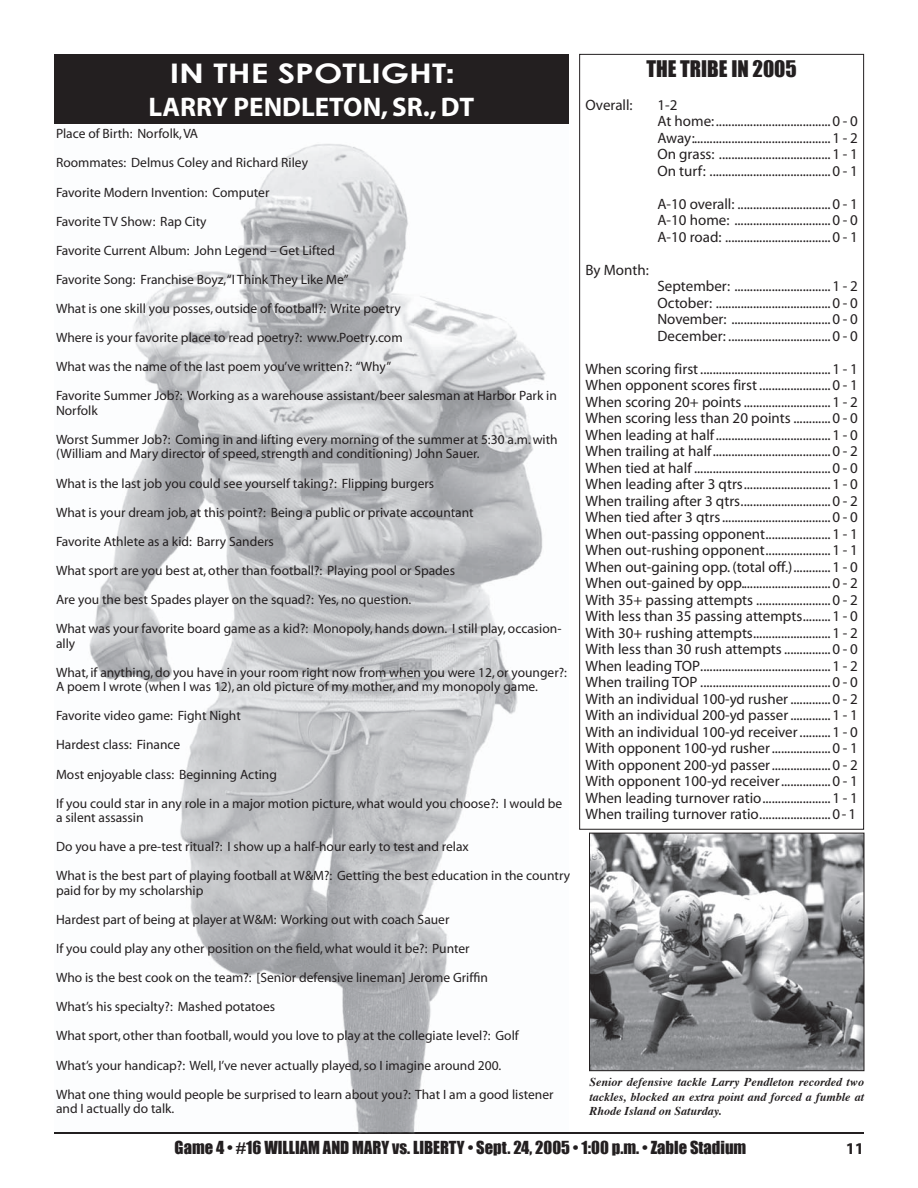
<style>
.page{position:relative;width:918px;height:1188px;background:#fff}
.page>*{position:absolute;margin:0;border:0;box-sizing:border-box;transform-origin:0 0}
.t1{font:700 27px "Myriad";color:#fff}
.t2{font:700 27px "Century Gothic";color:#fff;scale:1.25 1}
.t3{font:21px "Impact";color:#231f20}
.t4{font:16.5px "Impact";color:#231f20}
.t5{font:700 16.5px "Myriad";color:#231f20}
.t6{font:15px/16.5px "Myriad";color:#231f20;text-align:justify}
.t7{font:13.5px/29.1px "Myriad";color:#231f20}
.t8{font:italic 700 12px/14.4px "Times";color:#231f20;text-align:justify}
.s1{font-family:"Impact";font-weight:400}
</style>
<div class="page">
<hr style="left:54px;top:1133px;width:810px;height:1px;background:#231f20">
<img style="left:54px;top:143px;width:515px;height:991px">
<div style="left:54px;top:54px;width:515px;height:70px;background:#231f20"></div>
<img style="left:591px;top:835px;width:271px;height:234px">
<div style="left:589px;top:833px;width:275px;height:238px;border:1px solid #231f20"></div>
<h1 class="t2" style="left:170px;top:57px;width:228px">IN THE SPOTLIGHT<span class="s1">:</span></h1>
<h1 class="t1" style="left:149px;top:93px;width:327px">LARRY PENDLETON, SR., DT</h1>
<p class="t7" style="left:56px;top:120px;width:502px">Place of Birth: Norfolk, VA<br>Roommates: Delmus Coley and Richard Riley<br>Favorite Modern Invention: Computer<br>Favorite TV Show: Rap City<br>Favorite Current Album: John Legend – Get Lifted<br>Favorite Song: Franchise Boyz, “I Think They Like Me”<br>What is one skill you posses, outside of football?: Write poetry<br>Where is your favorite place to read poetry?: www.Poetry.com<br>What was the name of the last poem you’ve written?: “Why”<br>Favorite Summer Job?: Working as a warehouse assistant/beer salesman at Harbor Park in</p>
<p class="t7" style="left:56px;top:396px;width:503px">Norfolk<br>Worst Summer Job?: Coming in and lifting every morning of the summer at 5:30 a.m. with</p>
<p class="t7" style="left:56px;top:440px;width:507px">(William and Mary director of speed, strength and conditioning) John Sauer.<br>What is the last job you could see yourself taking?: Flipping burgers<br>What is your dream job, at this point?: Being a public or private accountant<br>Favorite Athlete as a kid: Barry Sanders<br>What sport are you best at, other than football?: Playing pool or Spades<br>Are you the best Spades player on the squad?: Yes, no question.<br>What was your favorite board game as a kid?: Monopoly, hands down. I still play, occasion-</p>
<p class="t7" style="left:56px;top:629px;width:513px">ally<br>What, if anything, do you have in your room right now from when you were 12, or younger?:</p>
<p class="t7" style="left:56px;top:673px;width:508px">A poem I wrote (when I was 12), an old picture of my mother, and my monopoly game.<br>Favorite video game: Fight Night<br>Hardest class: Finance<br>Most enjoyable class: Beginning Acting<br>If you could star in any role in a major motion picture, what would you choose?: I would be</p>
<p class="t7" style="left:56px;top:804px;width:516px">a silent assassin<br>Do you have a pre-test ritual?: I show up a half-hour early to test and relax<br>What is the best part of playing football at W&amp;M?: Getting the best education in the country</p>
<p class="t7" style="left:56px;top:876px;width:499px">paid for by my scholarship<br>Hardest part of being at player at W&amp;M: Working out with coach Sauer<br>If you could play any other position on the field, what would it be?: Punter<br>Who is the best cook on the team?: [Senior defensive lineman] Jerome Griffin<br>What’s his specialty?: Mashed potatoes<br>What sport, other than football, would you love to play at the collegiate level?: Golf What’s your handicap?: Well, I’ve never actually played, so I imagine around 200.<br>What one thing would people be surprised to learn about you?: That I am a good listener</p>
<p class="t7" style="left:56px;top:1095px;width:120px">and I actually do talk.</p>
<h2 class="t3" style="left:646px;top:56px;width:152px">THE TRIBE IN 2005</h2>
<p class="t6" style="left:585px;top:97px;width:49px">Overall:</p>
<p class="t6" style="left:657px;top:97px;width:202px;text-align:left">1-2<br>At home: .....................................0 - 0<br>Away: ............................................1 - 2<br>On grass: ....................................1 - 1<br>On turf: .......................................0 - 1</p>
<p class="t6" style="left:657px;top:196px;width:202px">A-10 overall: ..............................0 - 1<br>A-10 home: ...............................0 - 0<br>A-10 road: ..................................0 - 1</p>
<p class="t6" style="left:585px;top:262px;width:65px">By Month:</p>
<p class="t6" style="left:657px;top:279px;width:202px">September: ...............................1 - 2<br>October: .....................................0 - 0<br>November: ................................0 - 0<br>December: .................................0 - 0</p>
<p class="t6" style="left:585px;top:361px;width:274px">When scoring first ..........................................1 - 1<br>When opponent scores first .......................0 - 1<br>When scoring 20+ points ............................1 - 2<br>When scoring less than 20 points ............0 - 0<br>When leading at half .....................................1 - 0<br>When trailing at half ......................................0 - 2<br>When tied at half ............................................0 - 0<br>When leading after 3 qtrs ............................1 - 0<br>When trailing after 3 qtrs .............................0 - 2<br>When tied after 3 qtrs ...................................0 - 0<br>When out-passing opponent .....................1 - 1<br>When out-rushing opponent .....................1 - 1<br>When out-gaining opp. (total off.) ............1 - 0<br>When out-gained by opp.............................0 - 2<br>With 35+ passing attempts ........................0 - 2<br>With less than 35 passing attempts .........1 - 0<br>With 30+ rushing attempts .........................1 - 2<br>With less than 30 rush attempts ...............0 - 0<br>When leading TOP ..........................................1 - 2<br>When trailing TOP ..........................................0 - 0<br>With an individual 100-yd rusher .............0 - 2<br>With an individual 200-yd passer .............1 - 1<br>With an individual 100-yd receiver ..........1 - 0<br>With opponent 100-yd rusher ...................0 - 1<br>With opponent 200-yd passer ...................0 - 2<br>With opponent 100-yd receiver ................0 - 1<br>When leading turnover ratio ......................1 - 1<br>When trailing turnover ratio .......................0 - 1</p>
<p class="t8" style="left:590px;top:1075px;width:276px">Senior defensive tackle Larry Pendleton recorded two tackles, blocked an extra point and forced a fumble at Rhode Island on Saturday.</p>
<p class="t4" style="left:175px;top:1137px;width:573px">Game 4 • #16 WILLIAM AND MARY vs. LIBERTY • Sept. 24, 2005 • 1:00 p.m. • Zable Stadium</p>
<p class="t5" style="left:846px;top:1140px;width:20px">11</p>
</div>
